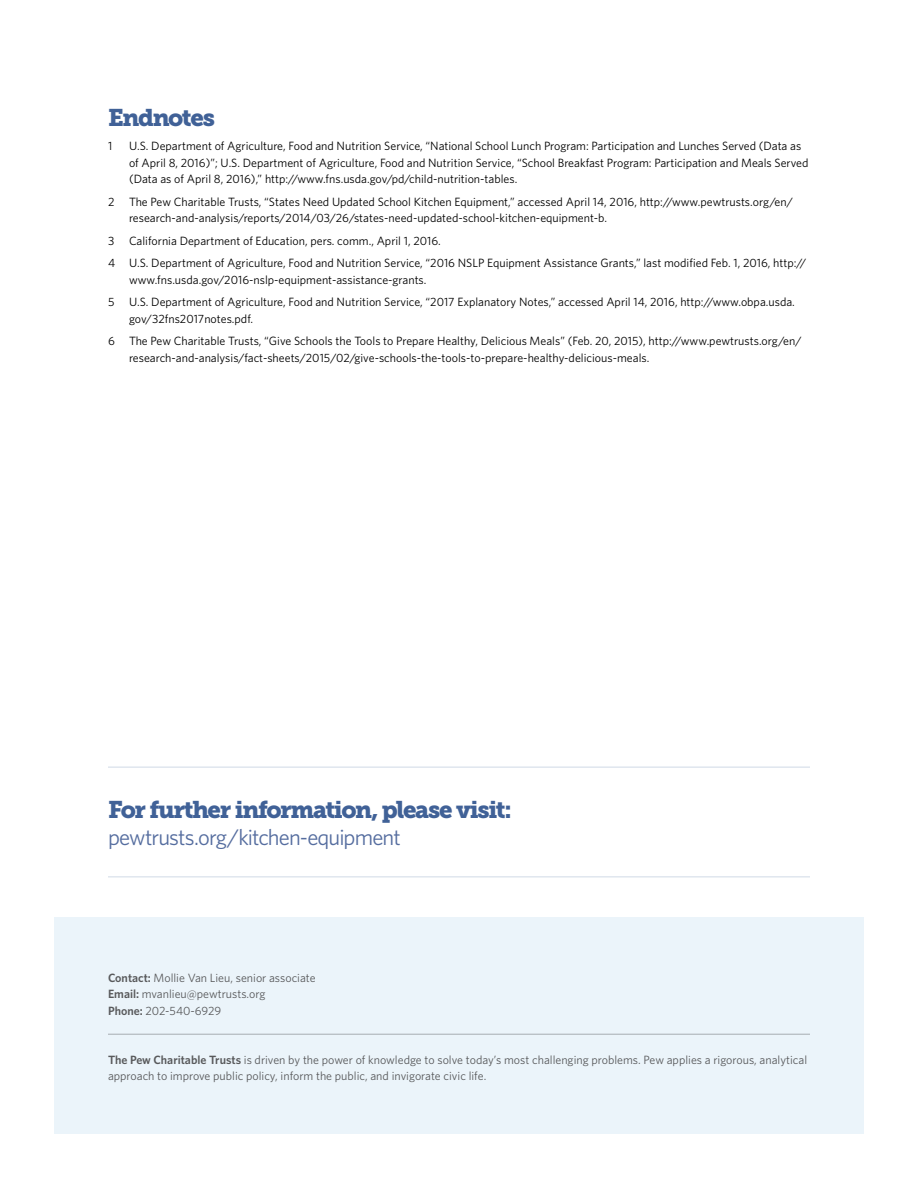
<style>
.page{position:relative;width:918px;height:1188px;background:#fff}
.page>*{position:absolute;margin:0;border:0;box-sizing:border-box;transform-origin:0 0}
.t1{font:24px "Museo Slab 900";letter-spacing:-.055em;color:#406197}
.t2{font:22.5px "Whitney";letter-spacing:-.04em;color:#556d9f}
.t3{font:12px/16.5px "Whitney";color:#000}
.t4{font:12px/16.5px "Whitney";color:#58595b}
.s1{font-weight:600}
</style>
<div class="page">
<div style="left:54px;top:918px;width:810px;height:216px;background:#ebf4fa"></div>
<hr style="left:108px;top:766px;width:702px;height:2px;background:#27568f">
<hr style="left:108px;top:876px;width:702px;height:2px;background:#27568f">
<hr style="left:108px;top:1034px;width:702px;height:1px;background:#000">
<h1 class="t1" style="left:108px;top:104px;width:108px">Endnotes</h1>
<p class="t3" style="left:108px;top:137px;width:6px">1</p>
<p class="t3" style="left:129px;top:137px;width:681px">U.S. Department of Agriculture, Food and Nutrition Service, “National School Lunch Program: Participation and Lunches Served (Data as of April 8, 2016)”; U.S. Department of Agriculture, Food and Nutrition Service, “School Breakfast Program: Participation and Meals Served (Data as of April 8, 2016),” http://www.fns.usda.gov/pd/child-nutrition-tables.</p>
<p class="t3" style="left:129px;top:193px;width:666px;text-indent:-21px">2 The Pew Charitable Trusts, “States Need Updated School Kitchen Equipment,” accessed April 14, 2016, http://www.pewtrusts.org/en/ research-and-analysis/reports/2014/03/26/states-need-updated-school-kitchen-equipment-b.</p>
<p class="t3" style="left:108px;top:229px;width:700px;line-height:22.5px">3 California Department of Education, pers. comm., April 1, 2016.<br>4 U.S. Department of Agriculture, Food and Nutrition Service, “2016 NSLP Equipment Assistance Grants,” last modified Feb. 1, 2016, http://</p>
<p class="t3" style="left:108px;top:268px;width:688px;line-height:22.5px;text-indent:21px">www.fns.usda.gov/2016-nslp-equipment-assistance-grants.<br>5 U.S. Department of Agriculture, Food and Nutrition Service, “2017 Explanatory Notes,” accessed April 14, 2016, http://www.obpa.usda.</p>
<p class="t3" style="left:108px;top:307px;width:695px;line-height:22.5px;text-indent:21px">gov/32fns2017notes.pdf.<br>6 The Pew Charitable Trusts, “Give Schools the Tools to Prepare Healthy, Delicious Meals” (Feb. 20, 2015), http://www.pewtrusts.org/en/</p>
<p class="t3" style="left:129px;top:349px;width:522px">research-and-analysis/fact-sheets/2015/02/give-schools-the-tools-to-prepare-healthy-delicious-meals.</p>
<h1 class="t1" style="left:108px;top:796px;width:405px">For further information, please visit:</h1>
<h2 class="t2" style="left:108px;top:822px;width:294px">pewtrusts.org/kitchen-equipment</h2>
<p class="t4" style="left:108px;top:969px;width:209px"><span class="s1">Contact:</span> Mollie Van Lieu, senior associate<br><span class="s1">Email:</span> mvanlieu@pewtrusts.org<br><span class="s1">Phone:</span> 202-540-6929</p>
<p class="t4" style="left:108px;top:1051px;width:701px"><span class="s1">The Pew Charitable Trusts</span> is driven by the power of knowledge to solve today’s most challenging problems. Pew applies a rigorous, analytical approach to improve public policy, inform the public, and invigorate civic life.</p>
</div>
